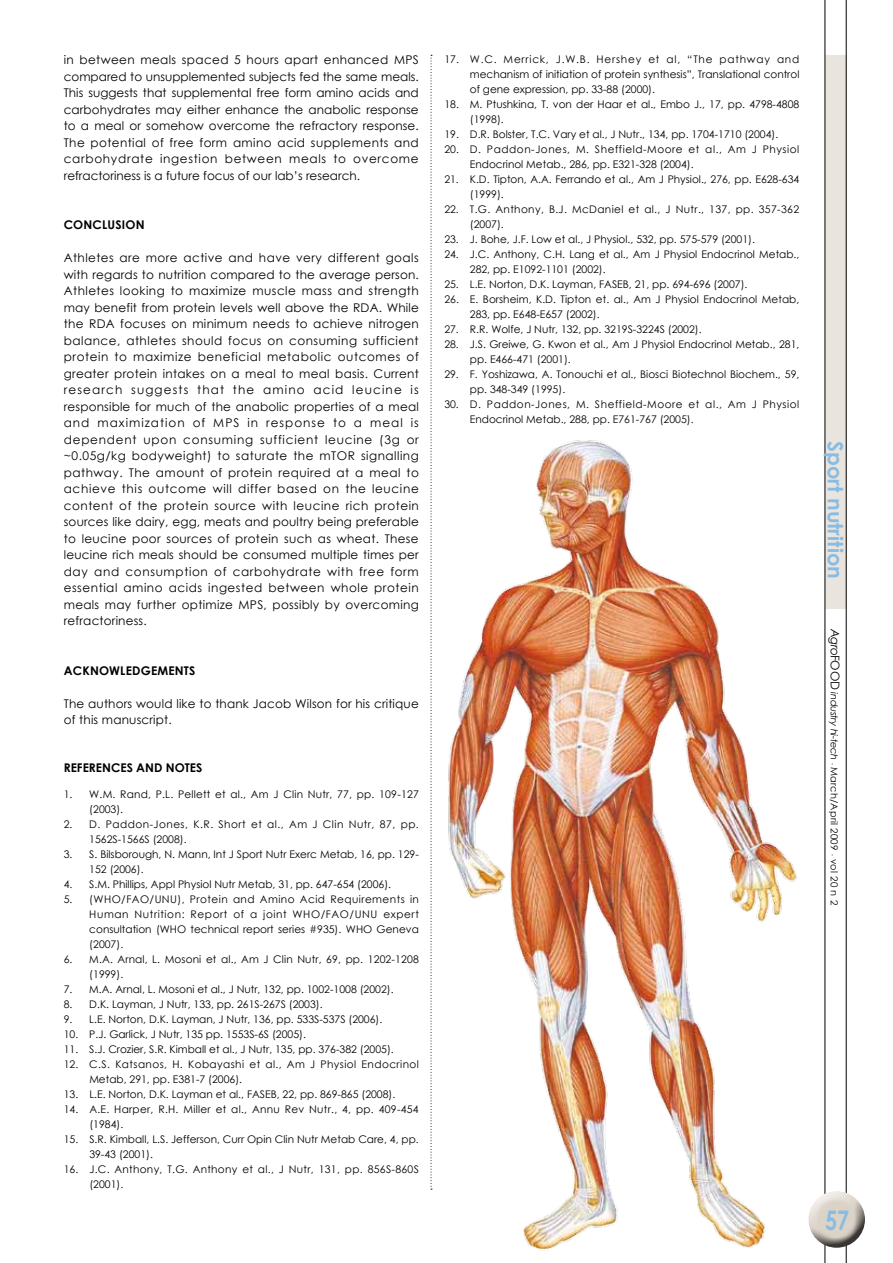
<style>
.page{position:relative;width:893px;height:1263px;background:#fff}
.page>*{position:absolute;margin:0;border:0;box-sizing:border-box;transform-origin:0 0}
.t1{font:700 27px "Century Gothic";color:#88bce2;scale:.8 1}
.t2{font:700 21px "Century Gothic";color:#88bce2}
.t3{font:12px/16.5px "Century Gothic";letter-spacing:.015em;color:#000;text-align:justify}
.t4{font:700 12px "Century Gothic";letter-spacing:.015em;color:#000}
.t5{font:10.5px/15px "Century Gothic";color:#000}
.t6{font:10.5px/15px "Century Gothic";letter-spacing:.04em;color:#000}
.t7{font:10.5px/15px "Century Gothic";letter-spacing:.025em;color:#000}
.t8{font:10.5px/15px "Century Gothic";letter-spacing:.045em;color:#000}
.t9{font:10.5px/15px "Century Gothic";letter-spacing:.035em;color:#000}
.t10{font:10.5px/15px "Century Gothic";letter-spacing:.02em;color:#000}
.t11{font:9.75px "Century Gothic";letter-spacing:.025em;color:#000}
.s1{font-style:italic;font-size:12px}
.s2{font-size:12px}
.s3{font-style:italic}
.s4{font-size:6px}
</style>
<div class="page">
<div style="left:825px;top:55px;width:21px;height:553px;background:#eae4de"></div>
<hr style="left:846px;top:0;width:1px;height:1263px;background:#000">
<hr style="left:825px;top:0;width:1px;height:1263px;background:#000">
<div style="left:806px;top:1188px;width:60px;height:43px;background:#fff;opacity:.75"></div>
<div style="left:806px;top:1199px;width:60px;height:49px;background:#000;opacity:.75"></div>
<svg style="left:431px;top:55px;width:1px;height:1134px"></svg>
<img style="left:448px;top:440px;width:349px;height:811px">
<p class="t3" style="left:64px;top:52px;width:357px">in between meals spaced 5 hours apart enhanced mps compared to unsupplemented subjects fed the same meals.<br>This suggests that supplemental free form amino acids and carbohydrates may either enhance the anabolic response to a meal or somehow overcome the refractory response.<br>The potential of free form amino acid supplements and carbohydrate ingestion between meals to overcome refractoriness is a future focus of our lab’s research.</p>
<p class="t4" style="left:64px;top:216px;width:82px">CONCLUSION</p>
<p class="t3" style="left:64px;top:250px;width:357px">Athletes are more active and have very different goals with regards to nutrition compared to the average person.<br>Athletes looking to maximize muscle mass and strength may benefit from protein levels well above the RDA. While the RDA focuses on minimum needs to achieve nitrogen balance, athletes should focus on consuming sufficient protein to maximize beneficial metabolic outcomes of greater protein intakes on a meal to meal basis. Current research suggests that the amino acid leucine is responsible for much of the anabolic properties of a meal and maximization of mps in response to a meal is dependent upon consuming sufficient leucine (3g or ~0.05g/kg bodyweight) to saturate the mtor signalling pathway. The amount of protein required at a meal to achieve this outcome will differ based on the leucine content of the protein source with leucine rich protein sources like dairy, egg, meats and poultry being preferable to leucine poor sources of protein such as wheat. These leucine rich meals should be consumed multiple times per day and consumption of carbohydrate with free form essential amino acids ingested between whole protein meals may further optimize mps, possibly by overcoming refractoriness.</p>
<p class="t4" style="left:64px;top:661px;width:132px">ACKNOWLEDGEMENTS</p>
<p class="t3" style="left:64px;top:695px;width:357px">The authors would like to thank Jacob Wilson for his critique of this manuscript.</p>
<p class="t4" style="left:64px;top:759px;width:139px">REFERENCES AND NOTES</p>
<p class="t10" style="left:89px;top:786px;width:331px;text-indent:-26px">1. W.M. Rand, P.L. Pellett et al., Am J Clin Nutr, 77, pp. 109-127 (2003).</p>
<p class="t8" style="left:89px;top:816px;width:331px;text-indent:-26px">2. D. Paddon-Jones, K.R. Short et al., Am J Clin Nutr, 87, pp.<br>1562S-1566S (2008).</p>
<p class="t5" style="left:89px;top:846px;width:331px;text-indent:-26px">3. S . Bilsborough, N. Mann, Int J Sport Nutr Exerc Metab, 16, pp. 129-<br>152 (2006).</p>
<p class="t5" style="left:64px;top:876px;width:329px">4. S .M. Phillips, Appl Physiol Nutr Metab, 31, pp. 647-654 (2006).</p>
<p class="t5" style="left:64px;top:891px;width:99px">5. (wh o/fao/unu</p>
<p class="t6" style="left:89px;top:891px;width:331px;text-indent:88px">), Protein and Amino Acid Requirements in<br>Human Nutrition: Report of a joint wh o/fao/unu</p>
<p class="t5" style="left:89px;top:906px;width:331px;text-align:justify;text-indent:294px">expert consultation (wh o technical report series #935). wh o Geneva (2007).</p>
<p class="t5" style="left:89px;top:951px;width:331px;text-indent:-26px">6. M.A. Arnal, L. Mosoni et al., Am J Clin Nutr, 69, pp. 1202-1208 (1999).</p>
<p class="t5" style="left:64px;top:981px;width:331px">7. M.A. Arnal, L. Mosoni et al., J Nutr, 132, pp. 1002-1008 (2002).</p>
<p class="t5" style="left:64px;top:996px;width:260px">8. D .K. Layman, J Nutr, 133, pp. 261S-267S (2003).</p>
<p class="t5" style="left:64px;top:1011px;width:320px">9. L.E. Norton, D.K. Layman, J Nutr, 136, pp. 533S-537S (2006).</p>
<p class="t5" style="left:64px;top:1026px;width:244px">10. P .J. Garlick, J Nutr, 135 pp. 1553S-6S (2005).</p>
<p class="t5" style="left:64px;top:1041px;width:331px">11. S .J. Crozier, S.R. Kimball et al., J Nutr, 135, pp. 376-382 (2005).</p>
<p class="t6" style="left:89px;top:1056px;width:331px;text-indent:-26px">12. C.S. Katsanos, H. Kobayashi et al., Am J Physiol Endocrinol<br>Metab, 291, pp. E381-7 (2006).</p>
<p class="t5" style="left:64px;top:1086px;width:333px">13. L.E. Norton, D.K. Layman et al., faseb, 22, pp. 869-865 (2008).</p>
<p class="t7" style="left:89px;top:1101px;width:331px;text-indent:-26px">14. A.E. Harper, R.H. Miller et al., Annu Rev Nutr., 4, pp. 409-454 (1984).</p>
<p class="t5" style="left:89px;top:1131px;width:331px;text-indent:-26px">15. S .R. Kimball, L.S. Jefferson, Curr Opin Clin Nutr Metab Care, 4, pp.<br>39-43 (2001).</p>
<p class="t7" style="left:89px;top:1161px;width:330px;text-indent:-26px">16. J.C. Anthony, T.G. Anthony et al., J Nutr, 131, pp. 856S-860S (2001).</p>
<p class="t5" style="left:470px;top:52px;width:331px;text-align:justify;text-indent:-26px">17. W.C. Merrick, J.W.B. Hershey et al, “The pathway and mechanism of initiation of protein synthesis”, Translational control of gene expression, pp. 33-88 (2000).</p>
<p class="t5" style="left:470px;top:97px;width:331px;text-indent:-26px">18. M. Ptushkina, T. von der Haar et al., Embo J., 17, pp. 4798-4808 (1998).</p>
<p class="t5" style="left:444px;top:127px;width:335px">19. D.R. Bolster, T.C. Vary et al., J Nutr., 134, pp. 1704-1710 (2004).</p>
<p class="t5" style="left:470px;top:142px;width:331px;text-indent:-26px">20. D . Paddon-Jones, M. Sheffield-Moore et al., Am J Physiol<br>Endocrinol Metab., 286, pp. E321-328 (2004).</p>
<p class="t5" style="left:470px;top:172px;width:331px;text-indent:-26px">21. K.D. Tipton, A.A. Ferrando et al., Am J Physiol., 276, pp. E628-634 (1999).</p>
<p class="t9" style="left:470px;top:202px;width:331px;text-indent:-26px">22. T.G. Anthony, B.J. McDaniel et al., J Nutr., 137, pp. 357-362 (2007).</p>
<p class="t5" style="left:444px;top:232px;width:312px">23. J. Bohe, J.F. Low et al., J Physiol., 532, pp. 575-579 (2001).</p>
<p class="t5" style="left:470px;top:247px;width:331px;text-indent:-26px">24. J.C. Anthony, C.H. Lang et al., Am J Physiol Endocrinol Metab.,<br>282, pp. E1092-1101 (2002).</p>
<p class="t5" style="left:444px;top:277px;width:305px">25. L.E. Norton, D.K. Layman, faseb, 21, pp. 694-696 (2007).</p>
<p class="t5" style="left:470px;top:292px;width:331px;text-indent:-26px">26. E. Borsheim, K.D. Tipton et. al., Am J Physiol Endocrinol Metab,<br>283, pp. E648-E657 (2002).</p>
<p class="t5" style="left:444px;top:322px;width:259px">27. R.R. Wolfe, J Nutr, 132, pp. 3219S-3224S (2002).</p>
<p class="t5" style="left:470px;top:337px;width:331px;text-indent:-26px">28. J.S. Greiwe, G. Kwon et al., Am J Physiol Endocrinol Metab., 281, pp. E466-471 (2001).</p>
<p class="t5" style="left:470px;top:367px;width:331px;text-indent:-26px">29. F. Yoshizawa, A. Tonouchi et al., Biosci Biotechnol Biochem., 59, pp. 348-349 (1995).</p>
<p class="t5" style="left:470px;top:397px;width:331px;text-indent:-26px">30. D . Paddon-Jones, M. Sheffield-Moore et al., Am J Physiol<br>Endocrinol Metab., 288, pp. E761-767 (2005).</p>
<h2 class="t2" style="left:851px;top:441px;width:139px;rotate:90deg">SPORT NUTRITION</h2>
<p class="t11" style="left:841px;top:629px;width:277px;rotate:90deg"><span class="s1">Agro</span><span class="s2">Food</span> <span class="s3">industry hi-tech</span> <span class="s4">-</span> March/April 2009 <span class="s4">-</span> vol 20 n 2</p>
<h1 class="t1" style="left:825px;top:1200px;width:32px">57</h1>
</div>
